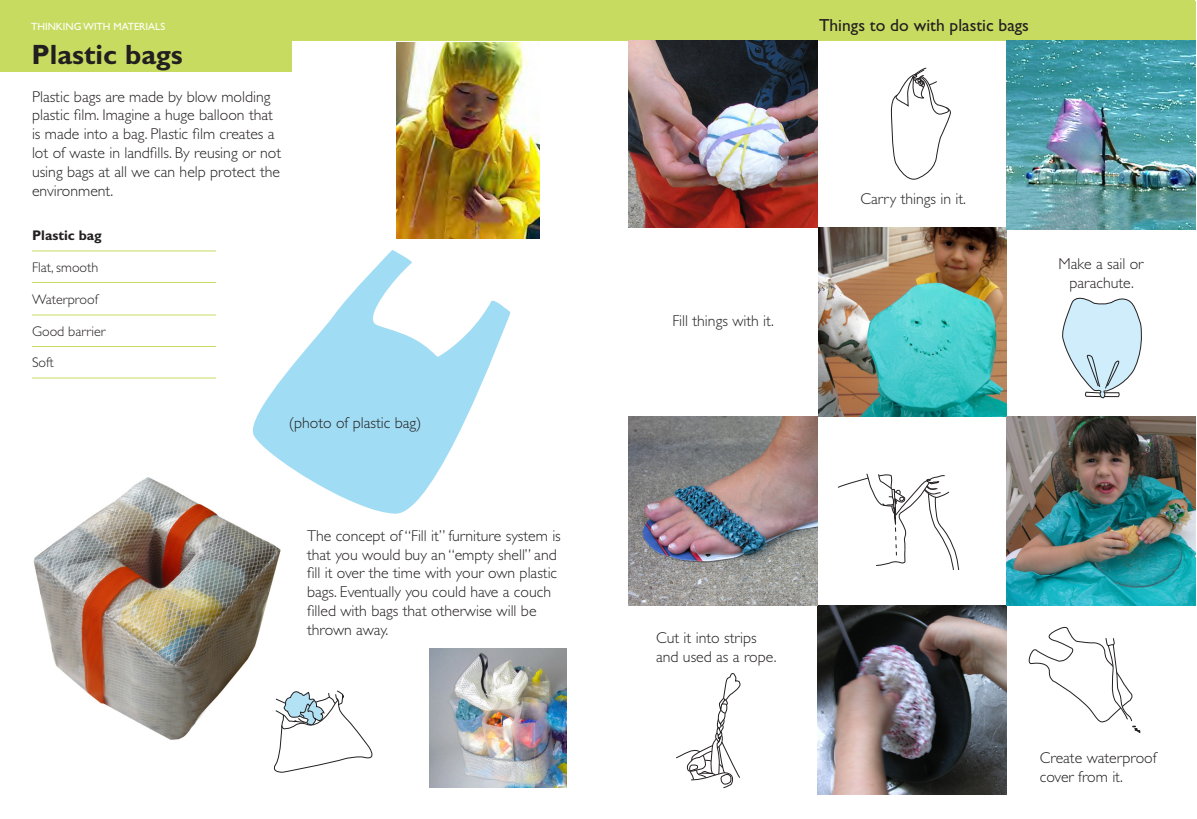
<style>
.page{position:relative;width:1197px;height:819px;background:#fff}
.page>*{position:absolute;margin:0;border:0;box-sizing:border-box;transform-origin:0 0}
.t1{font:700 28px "Gill Sans";color:#231f20}
.t2{font:17.5px "Gill Sans";color:#231f20}
.t3{font:300 15.75px/18.9px "Gill Sans";color:#231f20}
.t4{font:300 14px "Gill Sans";color:#231f20}
.t5{font:700 14px "Gill Sans";color:#231f20}
.t6{font:10.5px "Gill Sans";color:#fff}
</style>
<div class="page">
<div style="left:599px;top:1px;width:597px;height:39px;background:#c8db61"></div>
<div style="left:0;top:0;width:598px;height:40px;background:#c8db61"></div>
<div style="left:598px;top:0;width:597px;height:32px;background:#c8db61"></div>
<div style="left:0;top:0;width:291px;height:72px;background:#c8db61"></div>
<hr style="left:32px;top:251px;width:184px;height:1px;background:#c8db61">
<hr style="left:32px;top:282px;width:184px;height:1px;background:#c8db61">
<hr style="left:32px;top:315px;width:184px;height:1px;background:#c8db61">
<hr style="left:32px;top:346px;width:184px;height:1px;background:#c8db61">
<hr style="left:32px;top:378px;width:184px;height:1px;background:#c8db61">
<img style="left:396px;top:42px;width:144px;height:196px">
<img style="left:629px;top:40px;width:189px;height:188px">
<img style="left:818px;top:606px;width:189px;height:189px">
<img style="left:629px;top:417px;width:189px;height:189px">
<svg style="left:891px;top:68px;width:60px;height:112px"></svg>
<svg style="left:837px;top:474px;width:123px;height:96px"></svg>
<svg style="left:676px;top:673px;width:65px;height:115px"></svg>
<img style="left:33px;top:477px;width:248px;height:263px">
<svg style="left:1062px;top:297px;width:80px;height:102px"></svg>
<svg style="left:269px;top:691px;width:104px;height:81px"></svg>
<svg style="left:1028px;top:626px;width:112px;height:107px"></svg>
<img style="left:819px;top:228px;width:188px;height:189px">
<img style="left:1007px;top:417px;width:189px;height:189px">
<img style="left:430px;top:649px;width:137px;height:139px">
<img style="left:1007px;top:40px;width:189px;height:189px">
<svg style="left:243px;top:250px;width:268px;height:264px"></svg>
<p class="t6" style="left:31px;top:21px;width:136px">THINKING WITH MATERIALS</p>
<p class="t1" style="left:32px;top:38px;width:153px">Plastic bags</p>
<p class="t3" style="left:32px;top:87px;width:251px">Plastic bags are made by blow molding plastic film. Imagine a huge balloon that is made into a bag. Plastic film creates a lot of waste in landfills. By reusing or not using bags at all we can help protect the environment.</p>
<p class="t5" style="left:32px;top:227px;width:71px">Plastic bag</p>
<p class="t4" style="left:32px;top:259px;width:68px">Flat, smooth</p>
<p class="t4" style="left:32px;top:292px;width:68px">Waterproof</p>
<p class="t4" style="left:32px;top:323px;width:75px">Good barrier</p>
<p class="t4" style="left:32px;top:355px;width:23px">Soft</p>
<p class="t3" style="left:289px;top:413px;width:134px">(photo of plastic bag)</p>
<p class="t3" style="left:307px;top:526px;width:255px">The concept of “Fill it” furniture system is that you would buy an “empty shell” and fill it over the time with your own plastic bags. Eventually you could have a couch filled with bags that otherwise will be thrown away.</p>
<p class="t2" style="left:819px;top:15px;width:212px">Things to do with plastic bags</p>
<p class="t3" style="left:672px;top:311px;width:103px">Fill things with it.</p>
<p class="t3" style="left:860px;top:189px;width:107px">Carry things in it.</p>
<p class="t3" style="left:1059px;top:254px;width:87px;text-align:center">Make a sail or parachute.</p>
<p class="t3" style="left:656px;top:628px;width:122px">Cut it into strips and used as a rope.</p>
<p class="t3" style="left:1040px;top:748px;width:118px">Create waterproof cover from it.</p>
</div>
